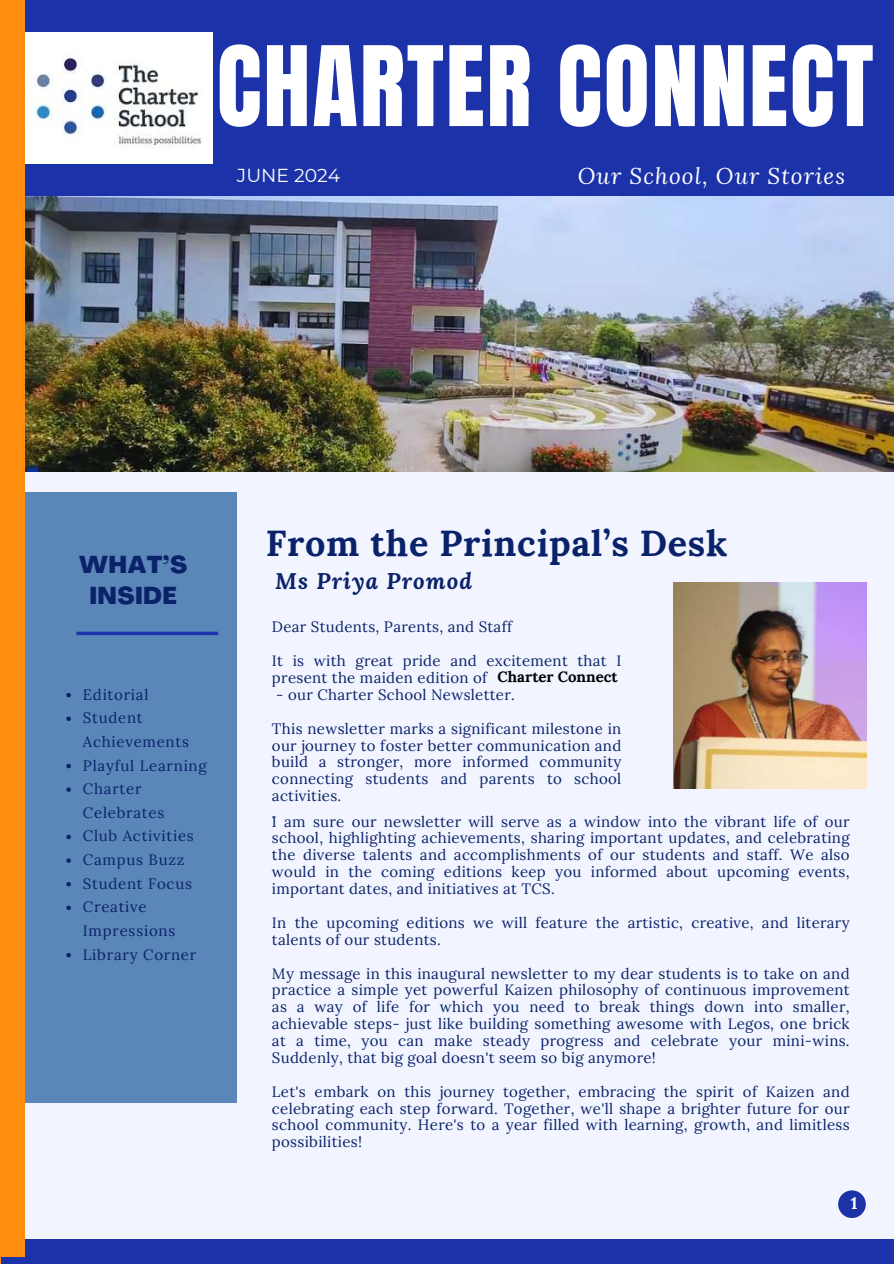
<style>
.page{position:relative;width:894px;height:1264px;background:#fff}
.page>*{position:absolute;margin:0;border:0;box-sizing:border-box;transform-origin:0 0}
.t1{font:94.2px "Anton";letter-spacing:.02em;color:#fff}
.t2{font:700 36px "Lora";letter-spacing:.02em;color:#0a2269}
.t3{font:800 24px/31.5px "Agrandir";letter-spacing:.02em;color:#0a2269;text-align:center}
.t4{font:italic 22.5px "Lora";letter-spacing:.05em;color:#fff}
.t5{font:italic 700 22.5px "Lora";letter-spacing:.05em;color:#0a2269}
.t6{font:18.75px "Montserrat";color:#fff}
.t7{font:700 16.5px "Lora";color:#fff}
.t8{font:15px/16.8px "Lora";letter-spacing:.02em;color:#0a2269}
.t9{font:15px/23.7px "Lora";letter-spacing:.05em;color:#0a2269}
.t10{font:700 15px "Lora";color:#000}
</style>
<div class="page">
<div style="left:0;top:0;width:893px;height:1263px;background:#f2f5ff"></div>
<div style="left:0;top:0;width:893px;height:202px;background:#1c32a8"></div>
<div style="left:0;top:492px;width:237px;height:611px;background:#5a86b8"></div>
<div style="left:0;top:1239px;width:893px;height:24px;background:#1c32a8"></div>
<img style="left:24px;top:196px;width:869px;height:276px">
<svg style="left:76px;top:631px;width:142px;height:4px"></svg>
<img style="left:24px;top:33px;width:188px;height:130px">
<div style="left:0;top:0;width:24px;height:1263px;background:#ff8d10"></div>
<div style="left:1px;top:1257px;width:892px;height:6px;background:#1c32a8"></div>
<img style="left:673px;top:582px;width:192px;height:206px">
<svg style="left:66px;top:693px;width:5px;height:4px"></svg>
<svg style="left:66px;top:716px;width:5px;height:5px"></svg>
<svg style="left:66px;top:763px;width:5px;height:5px"></svg>
<svg style="left:66px;top:787px;width:5px;height:5px"></svg>
<svg style="left:66px;top:834px;width:5px;height:5px"></svg>
<svg style="left:66px;top:858px;width:5px;height:4px"></svg>
<svg style="left:66px;top:882px;width:5px;height:4px"></svg>
<svg style="left:66px;top:905px;width:5px;height:5px"></svg>
<svg style="left:66px;top:953px;width:5px;height:4px"></svg>
<div style="left:837px;top:1190px;width:28px;height:27px;background:#1c32a8;border-radius:50%"></div>
<h1 class="t1" style="left:217px;top:38px;width:658px">CHARTER CONNECT</h1>
<h3 class="t4" style="left:577px;top:161px;width:269px">Our School, Our Stories</h3>
<p class="t6" style="left:237px;top:162px;width:105px">JUNE 2024</p>
<h3 class="t3" style="left:79px;top:548px;width:109px">WHAT’S<br>INSIDE</h3>
<p class="t9" style="left:83px;top:681px;width:125px">Editorial<br>Student<br>Achievements<br>Playful Learning<br>Charter<br>Celebrates<br>Club Activities<br>Campus Buzz<br>Student Focus<br>Creative<br>Impressions<br>Library Corner</p>
<h2 class="t2" style="left:266px;top:513px;width:463px">From the Principal’s Desk</h2>
<h3 class="t5" style="left:275px;top:565px;width:198px">Ms Priya Promod</h3>
<p class="t8" style="left:272px;top:617px;width:241px">Dear Students, Parents, and Staff</p>
<p class="t8" style="left:272px;top:651px;width:351px">It is with great pride and excitement that I present the maiden edition of</p>
<p class="t8" style="left:276px;top:685px;width:240px">- our Charter School Newsletter.</p>
<p class="t8" style="left:272px;top:719px;width:351px">This newsletter marks a significant milestone in our journey to foster better communication and build a stronger, more informed community connecting students and parents to school activities.<br>.</p>
<p class="t10" style="left:497px;top:663px;width:121px">Charter Connect</p>
<p class="t8" style="left:272px;top:811px;width:579px;text-align:justify">I am sure our newsletter will serve as a window into the vibrant life of our school, highlighting achievements, sharing important updates, and celebrating the diverse talents and accomplishments of our students and staff. We also would in the coming editions keep you informed about upcoming events, important dates, and initiatives at TCS.</p>
<p class="t8" style="left:272px;top:913px;width:579px">In the upcoming editions we will feature the artistic, creative, and literary talents of our students.</p>
<p class="t8" style="left:272px;top:963px;width:579px;text-align:justify">My message in this inaugural newsletter to my dear students is to take on and practice a simple yet powerful Kaizen philosophy of continuous improvement as a way of life for which you need to break things down into smaller, achievable steps- just like building something awesome with Legos, one brick at a time, you can make steady progress and celebrate your mini-wins.<br>Suddenly, that big goal doesn't seem so big anymore!</p>
<p class="t8" style="left:272px;top:1081px;width:579px;text-align:justify">Let's embark on this journey together, embracing the spirit of Kaizen and celebrating each step forward. Together, we'll shape a brighter future for our school community. Here's to a year filled with learning, growth, and limitless possibilities!</p>
<p class="t7" style="left:850px;top:1188px;width:8px">1</p>
</div>
